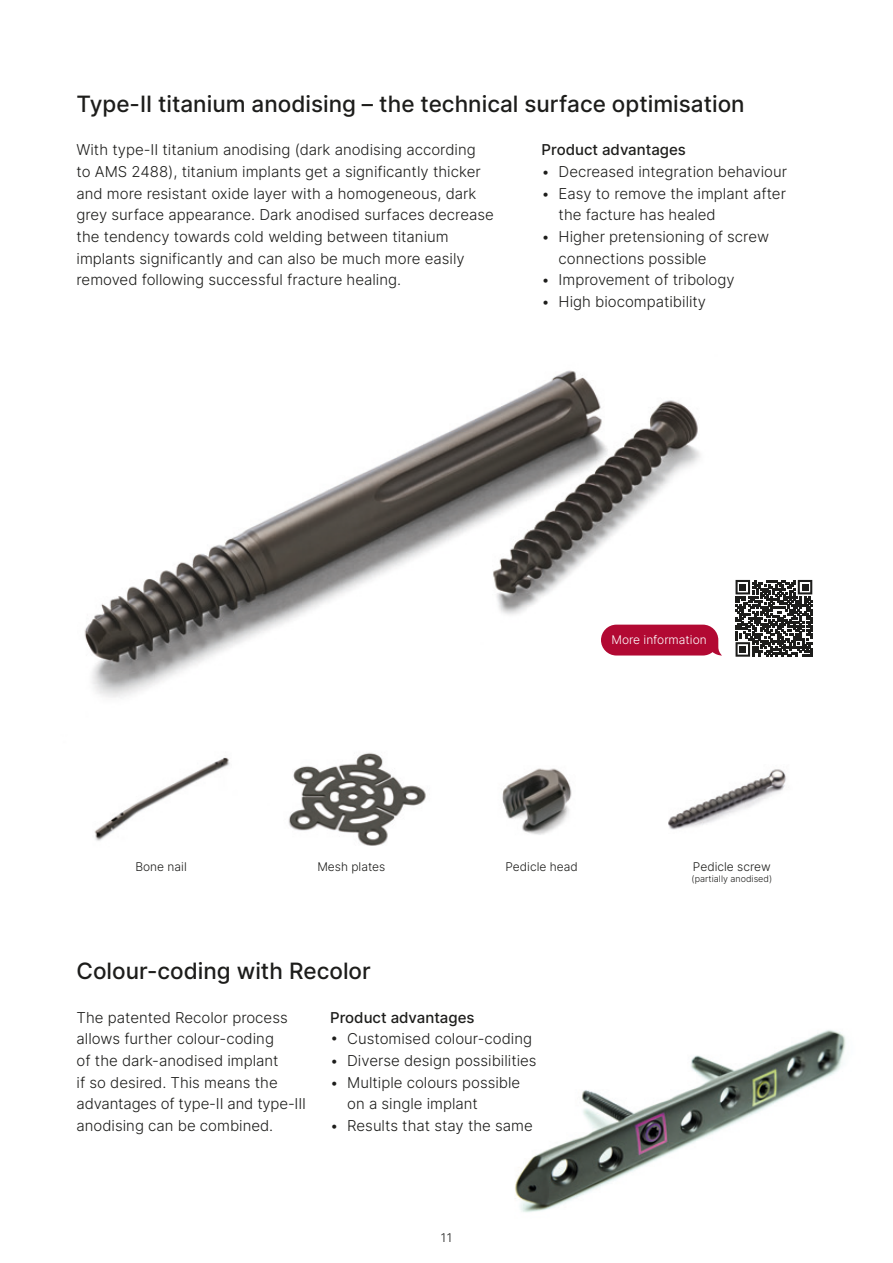
<style>
.page{position:relative;width:893px;height:1263px;background:#fff}
.page>*{position:absolute;margin:0;border:0;box-sizing:border-box;transform-origin:0 0}
.t1{font:500 22.5px "Inter";color:#1d1d1b}
.t2{font:300 15px/21.8px "Inter";color:#1d1d1b}
.t3{font:500 15px "Inter";color:#1d1d1b}
.t4{font:300 12px "Inter";color:#1d1d1b}
.t5{font:300 12px "Inter";color:#fff}
.t6{font:300 9px "Inter";color:#1d1d1b}
</style>
<div class="page">
<img style="left:84px;top:370px;width:638px;height:328px">
<img style="left:515px;top:1030px;width:331px;height:182px">
<img style="left:94px;top:757px;width:136px;height:84px">
<img style="left:288px;top:752px;width:138px;height:94px">
<img style="left:668px;top:769px;width:118px;height:61px">
<img style="left:502px;top:768px;width:70px;height:67px">
<svg style="left:735px;top:580px;width:77px;height:77px"></svg>
<svg style="left:601px;top:625px;width:121px;height:30px"></svg>
<h1 class="t1" style="left:77px;top:87px;width:670px">Type-II titanium anodising – the technical surface optimisation</h1>
<p class="t2" style="left:77px;top:139px;width:419px">With type-II titanium anodising (dark anodising according<br>to AMS 2488), titanium implants get a significantly thicker and more resistant oxide layer with a homogeneous, dark grey surface appearance. Dark anodised surfaces decrease the tendency towards cold welding between titanium implants significantly and can also be much more easily removed following successful fracture healing.</p>
<p class="t3" style="left:542px;top:139px;width:146px">Product advantages</p>
<p class="t2" style="left:542px;top:160px;width:247px">• Decreased integration behaviour</p>
<p class="t2" style="left:559px;top:182px;width:229px;text-indent:-17px">• Easy to remove the implant after the facture has healed</p>
<p class="t2" style="left:559px;top:225px;width:212px;text-indent:-17px">• Higher pretensioning of screw connections possible</p>
<p class="t2" style="left:542px;top:269px;width:194px">• Improvement of tribology</p>
<p class="t2" style="left:542px;top:290px;width:166px">• High biocompatibility</p>
<p class="t5" style="left:611px;top:631px;width:97px">More information</p>
<p class="t4" style="left:135px;top:858px;width:53px">Bone nail</p>
<p class="t4" style="left:317px;top:858px;width:70px">Mesh plates</p>
<p class="t4" style="left:693px;top:858px;width:79px">Pedicle screw</p>
<p class="t6" style="left:692px;top:872px;width:82px">(partially anodised)</p>
<p class="t4" style="left:505px;top:858px;width:74px">Pedicle head</p>
<h1 class="t1" style="left:77px;top:955px;width:296px">Colour-coding with Recolor</h1>
<p class="t3" style="left:330px;top:1006px;width:146px">Product advantages</p>
<p class="t2" style="left:330px;top:1028px;width:203px">• Customised colour-coding</p>
<p class="t2" style="left:330px;top:1049px;width:208px">• Diverse design possibilities</p>
<p class="t2" style="left:347px;top:1071px;width:175px;text-indent:-17px">• Multiple colours possible on a single implant</p>
<p class="t2" style="left:330px;top:1114px;width:204px">• Results that stay the same</p>
<p class="t2" style="left:77px;top:1006px;width:231px">The patented Recolor process allows further colour-coding<br>of the dark-anodised implant<br>if so desired. This means the advantages of type-II and type-III anodising can be combined.</p>
<p class="t4" style="left:441px;top:1229px;width:13px">11</p>
</div>
